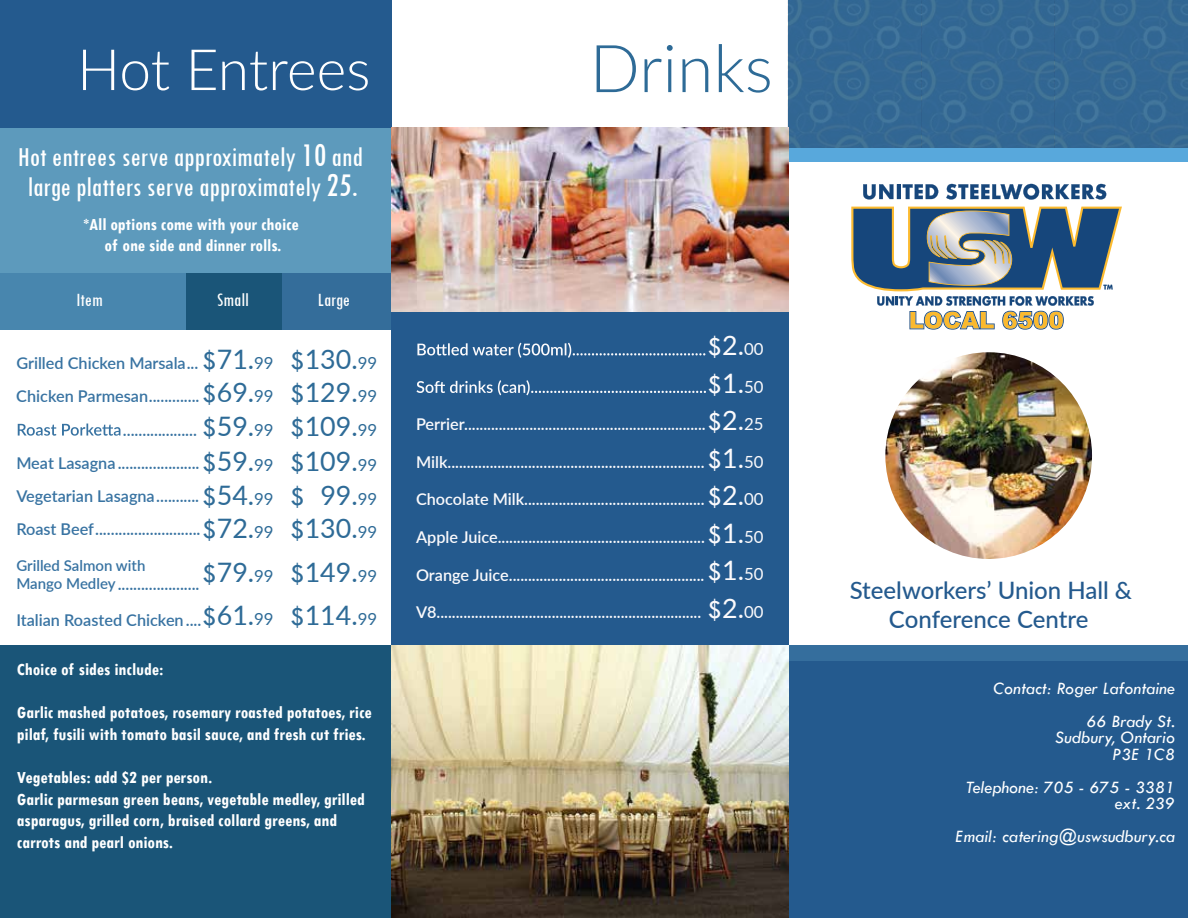
<style>
.page{position:relative;width:1188px;height:918px;background:#fff}
.page>*{position:absolute;margin:0;border:0;box-sizing:border-box;transform-origin:0 0}
.t1{font:300 66px "Lato";color:#2e6b97}
.t2{font:300 57px "Lato";letter-spacing:-.005em;color:#fff}
.t3{font:condensed 28.5px/30px "Tw Cen";color:#fff;text-align:center}
.t4{font:26.85px/33.9px "Lato";color:#2e6b97;text-align:justify}
.t5{font:26.85px/37.5px "Lato";color:#fbfafc}
.t6{font:500 24px/28.8px "Lato";color:#245a8e;text-align:center}
.t7{font:condensed 19.5px "Tw Cen";color:#fff}
.t8{font:700 condensed 18px/21.6px "Tw Cen";color:#fff}
.t9{font:italic 18px/16.5px "Tw Cen";color:#fff;text-align:right}
.t10{font:600 16.5px/32.5px "Lato";color:#3873a2;text-align:right}
.t11{font:600 16.2px "Lato";color:#fbfafc}
.t12{font:600 16.2px/33.3px "Lato";color:#3873a2}
.t13{font:600 15px "Lato";color:#3873a2}
.s1{font-size:34.5px}
.s2{font-family:"Tw Cen"}
.s3{font-size:16.8px}
.s4{font-size:16.5px}
.s5{font-size:16.2px}
.s6{font-size:15px}
.s7{font-family:"Tw Cen";font-weight:400;font-size:26.85px}
.s8{font-weight:400;font-size:26.85px}
.s9{font-weight:400;font-size:16.8px}
</style>
<div class="page">
<div style="left:781px;top:646px;width:407px;height:16px;background:#356e9d"></div>
<div style="left:763px;top:662px;width:425px;height:256px;background:#245a8e"></div>
<div style="left:0;top:128px;width:391px;height:145px;background:#5d9abc"></div>
<div style="left:391px;top:128px;width:397px;height:790px;background:#245a8e"></div>
<div style="left:0;top:273px;width:191px;height:57px;background:#4886ae"></div>
<div style="left:186px;top:273px;width:99px;height:57px;background:#1a5578"></div>
<div style="left:282px;top:273px;width:109px;height:57px;background:#346d9a"></div>
<svg style="left:18px;top:424px;width:102px;height:12px"></svg>
<div style="left:0;top:1px;width:391px;height:127px;background:#245a8e"></div>
<div style="left:0;top:646px;width:391px;height:272px;background:#1a5578"></div>
<img style="left:391px;top:646px;width:397px;height:272px">
<img style="left:788px;top:1px;width:400px;height:147px">
<div style="left:788px;top:148px;width:400px;height:14px;background:#58a8dc"></div>
<svg style="left:417px;top:343px;width:288px;height:15px"></svg>
<svg style="left:417px;top:380px;width:289px;height:15px"></svg>
<img style="left:391px;top:128px;width:397px;height:183px">
<img style="left:885px;top:352px;width:207px;height:207px;border-radius:103px">
<svg style="left:863px;top:184px;width:31px;height:16px"></svg>
<hr style="left:897px;top:184px;width:4px;height:15px;background:#16467b">
<svg style="left:903px;top:184px;width:35px;height:15px"></svg>
<svg style="left:946px;top:184px;width:160px;height:16px"></svg>
<svg style="left:851px;top:207px;width:271px;height:123px"></svg>
<h2 class="t2" style="left:77px;top:30px;width:295px">Hot Entrees</h2>
<h3 class="t3" style="left:18px;top:141px;width:346px">Hot entrees serve approximately <span class="s1">10</span> and large platters serve approximately <span class="s1">25.</span></h3>
<p class="t8" style="left:83px;top:213px;width:217px;text-align:center">*All options come with your choice of one side and dinner rolls.</p>
<p class="t7" style="left:76px;top:289px;width:28px">Item</p>
<p class="t7" style="left:217px;top:289px;width:33px">Small</p>
<p class="t7" style="left:318px;top:289px;width:34px">Large</p>
<h3 class="t4" style="left:202px;top:341px;width:177px"><span class="s2">$</span>71.<span class="s3">99</span> <span class="s2">$</span>130.<span class="s3">99 </span><span class="s2">$</span>69.<span class="s3">99</span> <span class="s2">$</span>129.<span class="s3">99 </span><span class="s2">$</span>59.<span class="s3">99</span> <span class="s2">$</span>109.<span class="s3">99 </span><span class="s2">$</span>59.<span class="s3">99</span> <span class="s2">$</span>109.<span class="s3">99 </span><span class="s2">$</span>54.<span class="s3">99</span> <span class="s2">$</span> 99.<span class="s3">99 </span><span class="s2">$</span>72.<span class="s3">99</span> <span class="s2">$</span>130.<span class="s3">99</span></h3>
<h3 class="t4" style="left:202px;top:550px;width:177px;line-height:42.6px"><span class="s2">$</span>79.<span class="s3">99</span> <span class="s2">$</span>149.<span class="s3">99 </span><span class="s2">$</span>61.<span class="s3">99</span> <span class="s2">$</span>114.<span class="s3">99</span></h3>
<p class="t12" style="left:16px;top:346px;width:185px">Grilled Chicken Marsala<span class="s4">...<br></span>Chicken Parmesan<span class="s4">.............</span></p>
<p class="t10" style="left:16px;top:413px;width:185px">...................<br><span class="s5">Meat Lasagna</span>.....................</p>
<p class="t12" style="left:16px;top:479px;width:184px">Vegetarian Lasagna<span class="s4">...........</span></p>
<p class="t10" style="left:16px;top:512px;width:186px"><span class="s5">Roast Beef</span>...........................</p>
<p class="t13" style="left:16px;top:554px;width:131px">Grilled Salmon with</p>
<p class="t10" style="left:16px;top:567px;width:185px"><span class="s6">Mango Medley</span>.....................</p>
<p class="t12" style="left:16px;top:602px;width:187px">Italian Roasted Chicken<span class="s4">....</span></p>
<p class="t8" style="left:17px;top:658px;width:148px">Choice of sides include:</p>
<p class="t8" style="left:17px;top:701px;width:356px">Garlic mashed potatoes, rosemary roasted potatoes, rice pilaf, fusili with tomato basil sauce, and fresh cut fries.</p>
<p class="t8" style="left:17px;top:766px;width:349px">Vegetables: add $2 per person.<br>Garlic parmesan green beans, vegetable medley, grilled asparagus, grilled corn, braised collard greens, and carrots and pearl onions.</p>
<h1 class="t1" style="left:590px;top:22px;width:185px">Drinks</h1>
<h3 class="t5" style="left:707px;top:326px;width:58px"><span class="s2">$</span>2.<span class="s3">00 </span><span class="s2">$</span>1.<span class="s3">50</span></h3>
<p class="t11" style="left:416px;top:413px;width:349px">Perrier...............................................................<span class="s7">$</span><span class="s8">2.</span><span class="s9">25</span></p>
<p class="t11" style="left:416px;top:450px;width:349px">Milk................................................................... <span class="s7">$</span><span class="s8">1.</span><span class="s9">50</span></p>
<p class="t11" style="left:416px;top:488px;width:349px">Chocolate Milk............................................... <span class="s7">$</span><span class="s8">2.</span><span class="s9">00</span></p>
<p class="t11" style="left:416px;top:525px;width:349px">Apple Juice......................................................<span class="s7">$</span><span class="s8">1.</span><span class="s9">50</span></p>
<p class="t11" style="left:416px;top:563px;width:349px">Orange Juice................................................... <span class="s7">$</span><span class="s8">1.</span><span class="s9">50</span></p>
<p class="t11" style="left:416px;top:600px;width:349px">V8..................................................................... <span class="s7">$</span><span class="s8">2.</span><span class="s9">00</span></p>
<h3 class="t6" style="left:850px;top:575px;width:284px">Steelworkers’ Union Hall &amp;<br>Conference Centre</h3>
<p class="t9" style="left:993px;top:672px;width:183px;line-height:33px">Contact: Roger Lafontaine<br>66 Brady St.</p>
<p class="t9" style="left:1055px;top:729px;width:121px">Sudbury, Ontario<br>P3E 1C8</p>
<p class="t9" style="left:966px;top:779px;width:211px">Telephone: 705 - 675 - 3381 ext. 239</p>
<p class="t9" style="left:956px;top:828px;width:221px">Email: catering@uswsudbury.ca</p>
</div>
